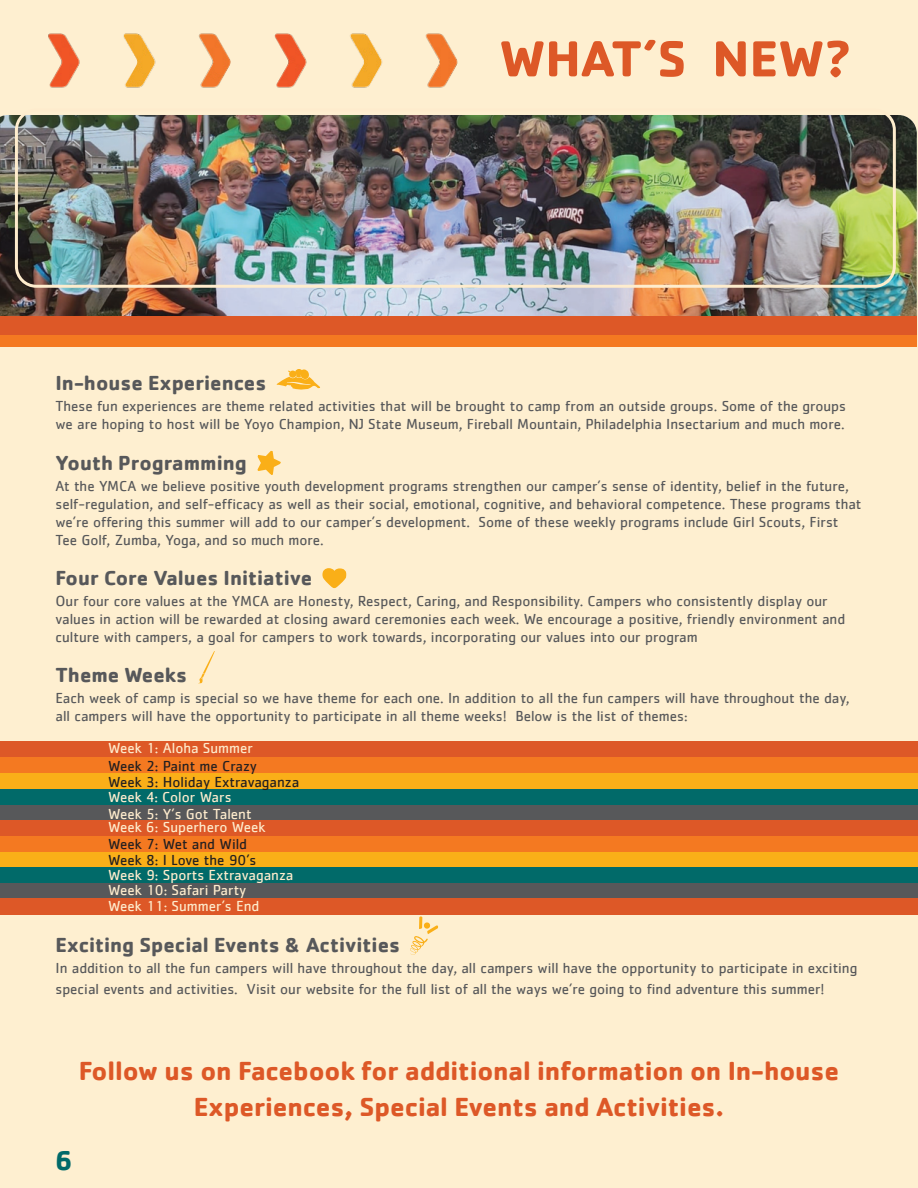
<style>
.page{position:relative;width:918px;height:1188px;background:#feefd0}
.page>*{position:absolute;margin:0;border:0;box-sizing:border-box;transform-origin:0 0}
.t1{font:700 52.5px "Cachet";color:#dd5827}
.t2{font:700 28.35px "Cachet";color:#016a69}
.t3{font:700 27px/36.3px "Cachet";letter-spacing:-.005em;color:#dd5827;text-align:center}
.t4{font:700 21px "Cachet";color:#57585a}
.t5{font:15px/18px "Cachet";color:#57585a}
.t6{font:15px "Cachet";color:#feeccd}
.t7{font:15px "Cachet";color:#231f20}
</style>
<div class="page">
<img style="left:48px;top:33px;width:410px;height:55px">
<img style="left:0;top:115px;width:917px;height:201px">
<img style="left:15px;top:115px;width:881px;height:173px">
<div style="left:0;top:316px;width:917px;height:22px;background:#dd5827"></div>
<div style="left:0;top:336px;width:917px;height:11px;background:#f47921"></div>
<div style="left:0;top:742px;width:918px;height:16px;background:#dd5827"></div>
<div style="left:0;top:758px;width:918px;height:16px;background:#f47921"></div>
<div style="left:0;top:774px;width:918px;height:16px;background:#faaf18"></div>
<div style="left:0;top:790px;width:918px;height:16px;background:#016a69"></div>
<div style="left:0;top:805px;width:918px;height:17px;background:#57585a"></div>
<div style="left:0;top:820px;width:918px;height:16px;background:#dd5827"></div>
<div style="left:0;top:836px;width:918px;height:16px;background:#f47921"></div>
<div style="left:0;top:852px;width:918px;height:16px;background:#faaf18"></div>
<div style="left:0;top:868px;width:918px;height:16px;background:#016a69"></div>
<div style="left:0;top:884px;width:918px;height:16px;background:#57585a"></div>
<div style="left:0;top:898px;width:918px;height:17px;background:#dd5827"></div>
<svg style="left:276px;top:369px;width:44px;height:21px"></svg>
<svg style="left:257px;top:451px;width:24px;height:24px"></svg>
<svg style="left:322px;top:568px;width:25px;height:20px"></svg>
<svg style="left:198px;top:651px;width:17px;height:33px"></svg>
<svg style="left:410px;top:916px;width:29px;height:39px"></svg>
<p class="t1" style="left:500px;top:25px;width:353px">WHAT’S NEW?</p>
<p class="t4" style="left:56px;top:370px;width:212px">In-house Experiences</p>
<p class="t5" style="left:56px;top:398px;width:792px">These fun experiences are theme related activities that will be brought to camp from an outside groups. Some of the groups we are hoping to host will be Yoyo Champion, NJ State Museum, Fireball Mountain, Philadelphia Insectarium and much more.</p>
<p class="t4" style="left:56px;top:449px;width:193px">Youth Programming</p>
<p class="t5" style="left:56px;top:477px;width:808px">At the YMCA we believe positive youth development programs strengthen our camper’s sense of identity, belief in the future, self-regulation, and self-efficacy as well as their social, emotional, cognitive, and behavioral competence. These programs that we’re offering this summer will add to our camper’s development. Some of these weekly programs include Girl Scouts, First Tee Golf, Zumba, Yoga, and so much more.</p>
<p class="t4" style="left:56px;top:564px;width:258px">Four Core Values Initiative</p>
<p class="t5" style="left:56px;top:593px;width:791px">Our four core values at the YMCA are Honesty, Respect, Caring, and Responsibility. Campers who consistently display our values in action will be rewarded at closing award ceremonies each week. We encourage a positive, friendly environment and culture with campers, a goal for campers to work towards, incorporating our values into our program</p>
<p class="t4" style="left:56px;top:661px;width:133px">Theme Weeks</p>
<p class="t5" style="left:56px;top:690px;width:796px">Each week of camp is special so we have theme for each one. In addition to all the fun campers will have throughout the day, all campers will have the opportunity to participate in all theme weeks! Below is the list of themes:</p>
<p class="t6" style="left:108px;top:741px;width:146px">Week 1: Aloha Summer</p>
<p class="t7" style="left:108px;top:759px;width:150px">Week 2: Paint me Crazy</p>
<p class="t7" style="left:108px;top:775px;width:193px">Week 3: Holiday Extravaganza</p>
<p class="t6" style="left:108px;top:790px;width:125px">Week 4: Color Wars</p>
<p class="t6" style="left:108px;top:821px;width:159px">Week 6: Superhero Week</p>
<p class="t7" style="left:108px;top:838px;width:141px">Week 7: Wet and Wild</p>
<p class="t7" style="left:108px;top:854px;width:150px">Week 8: I Love the 90’s</p>
<p class="t6" style="left:108px;top:868px;width:187px">Week 9: Sports Extravaganza</p>
<p class="t6" style="left:108px;top:807px;width:145px">Week 5: Y’s Got Talent</p>
<p class="t6" style="left:108px;top:884px;width:140px">Week 10: Safari Party</p>
<p class="t6" style="left:108px;top:899px;width:153px">Week 11: Summer’s End</p>
<p class="t4" style="left:56px;top:931px;width:346px">Exciting Special Events &amp; Activities</p>
<p class="t5" style="left:56px;top:958px;width:803px;line-height:21px">In addition to all the fun campers will have throughout the day, all campers will have the opportunity to participate in exciting special events and activities. Visit our website for the full list of all the ways we’re going to find adventure this summer!</p>
<p class="t3" style="left:79px;top:1052px;width:762px">Follow us on Facebook for additional information on In-house<br>Experiences, Special Events and Activities.</p>
<p class="t2" style="left:55px;top:1142px;width:20px">6</p>
</div>
